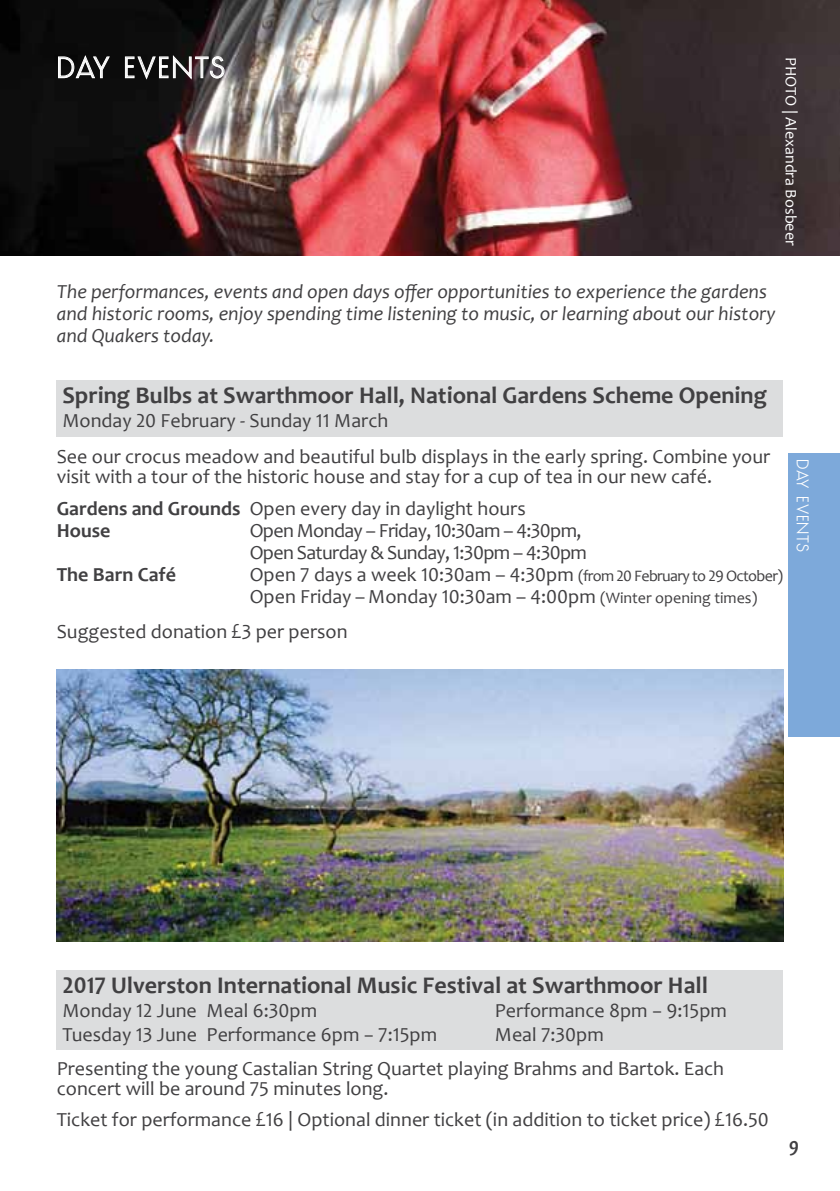
<style>
.page{position:relative;width:840px;height:1191px;background:#fff}
.page>*{position:absolute;margin:0;border:0;box-sizing:border-box;transform-origin:0 0}
.t1{font:300 28px "TJ Evolette A";color:#fff}
.t2{font:700 24px "Candara";color:#414042}
.t3{font:20px/22px "Candara";color:#414042}
.t4{font:italic 20px/22px "Candara";color:#414042}
.t5{font:700 20px/22px "Candara";color:#414042}
.t6{font:italic 700 20px "Candara";color:#414042}
.t7{font:16px "Candara";color:#fff}
.t8{font:300 16px "TJ Evolette A";color:#fff}
.s1{font-size:16px}
</style>
<div class="page">
<img style="left:0;top:0;width:839px;height:255px">
<svg style="left:57px;top:54px;width:53px;height:25px"></svg>
<svg style="left:124px;top:55px;width:101px;height:26px;background:#504d4e"></svg>
<div style="left:57px;top:380px;width:725px;height:57px;background:#dcddde"></div>
<div style="left:57px;top:969px;width:725px;height:80px;background:#dcddde"></div>
<img style="left:57px;top:669px;width:725px;height:272px">
<div style="left:788px;top:454px;width:51px;height:283px;background:#7da9da"></div>
<h1 class="t1" style="left:57px;top:51px;width:167px">DAY EVENTS</h1>
<p class="t7" style="left:800px;top:57px;width:190px;rotate:90deg">PHOTO | Alexandra Bosbeer</p>
<p class="t4" style="left:57px;top:280px;width:720px">The performances, events and open days offer opportunities to experience the gardens and historic rooms, enjoy spending time listening to music, or learning about our history and Quakers today.</p>
<p class="t2" style="left:62px;top:380px;width:705px">Spring Bulbs at Swarthmoor Hall, National Gardens Scheme Opening</p>
<p class="t3" style="left:57px;top:403px;width:714px;line-height:35.4px">Monday 20 February - Sunday 11 March<br>See our crocus meadow and beautiful bulb displays in the early spring. Combine your</p>
<p class="t3" style="left:57px;top:465px;width:656px">visit with a tour of the historic house and stay for a cup of tea in our new café.</p>
<p class="t5" style="left:57px;top:497px;width:185px">Gardens and Grounds<br>House</p>
<p class="t5" style="left:57px;top:563px;width:121px">The Barn Café</p>
<p class="t3" style="left:249px;top:497px;width:534px">Open every day in daylight hours<br>Open Monday – Friday, 10:30am – 4:30pm,<br>Open Saturday &amp; Sunday, 1:30pm – 4:30pm<br>Open 7 days a week 10:30am – 4:30pm <span class="s1">(from 20 February to 29 October)<br></span>Open Friday – Monday 10:30am – 4:00pm <span class="s1">(Winter opening times)</span></p>
<p class="t3" style="left:57px;top:620px;width:292px">Suggested donation £3 per person</p>
<p class="t8" style="left:811px;top:459px;width:94px;rotate:90deg">DAY EVENTS</p>
<p class="t2" style="left:62px;top:970px;width:646px">2017 Ulverston International Music Festival at Swarthmoor Hall</p>
<p class="t3" style="left:62px;top:999px;width:256px">Monday 12 June Meal 6:30pm</p>
<p class="t3" style="left:494px;top:999px;width:233px">Performance 8pm − 9:15pm</p>
<p class="t3" style="left:62px;top:1023px;width:376px">Tuesday 13 June Performance 6pm − 7:15pm</p>
<p class="t3" style="left:494px;top:1023px;width:110px">Meal 7:30pm</p>
<p class="t3" style="left:57px;top:1058px;width:668px;line-height:20px">Presenting the young Castalian String Quartet playing Brahms and Bartok. Each concert will be around 75 minutes long.</p>
<p class="t3" style="left:57px;top:1108px;width:713px">Ticket for performance £16 | Optional dinner ticket (in addition to ticket price) £16.50</p>
<p class="t6" style="left:788px;top:1135px;width:12px">9</p>
</div>
